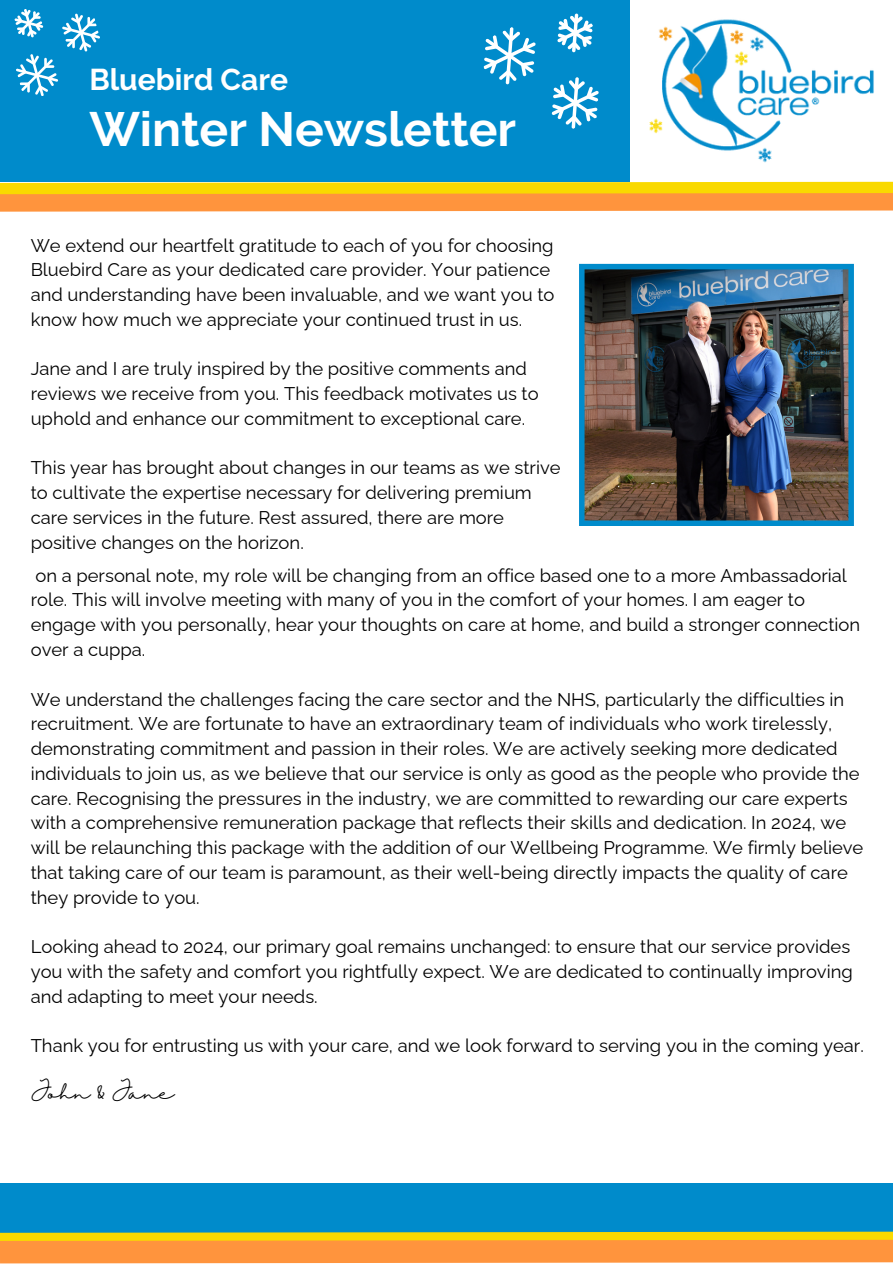
<style>
.page{position:relative;width:893px;height:1264px;background:#fff}
.page>*{position:absolute;margin:0;border:0;box-sizing:border-box;transform-origin:0 0}
.t1{font:700 48px "Raleway";color:#fff}
.t2{font:700 30px "Raleway";color:#fff}
.t3{font:18.45px/24.8px "Raleway";color:#000}
.t4{font:18.45px "Halimun";color:#000}
</style>
<div class="page">
<div style="left:0;top:0;width:629px;height:182px;background:#008bcb"></div>
<svg style="left:0;top:181px;width:892px;height:31px;background:#f6b233"></svg>
<div style="left:0;top:1183px;width:892px;height:60px;background:#008bcb"></div>
<svg style="left:0;top:1231px;width:892px;height:32px;background:#f3a534"></svg>
<img style="left:579px;top:264px;width:274px;height:262px">
<img style="left:629px;top:0;width:245px;height:181px">
<svg style="left:14px;top:9px;width:86px;height:87px"></svg>
<svg style="left:483px;top:27px;width:53px;height:58px"></svg>
<svg style="left:551px;top:77px;width:48px;height:52px"></svg>
<svg style="left:557px;top:13px;width:36px;height:40px"></svg>
<p class="t2" style="left:89px;top:62px;width:200px">Bluebird Care</p>
<p class="t1" style="left:89px;top:101px;width:428px">Winter Newsletter</p>
<p class="t3" style="left:31px;top:232px;width:525px">We extend our heartfelt gratitude to each of you for choosing Bluebird Care as your dedicated care provider. Your patience and understanding have been invaluable, and we want you to know how much we appreciate your continued trust in us.</p>
<p class="t3" style="left:31px;top:356px;width:509px">Jane and I are truly inspired by the positive comments and reviews we receive from you. This feedback motivates us to uphold and enhance our commitment to exceptional care.</p>
<p class="t3" style="left:31px;top:455px;width:531px">This year has brought about changes in our teams as we strive to cultivate the expertise necessary for delivering premium care services in the future. Rest assured, there are more positive changes on the horizon.</p>
<p class="t3" style="left:31px;top:563px;width:830px">on a personal note, my role will be changing from an office based one to a more Ambassadorial role. This will involve meeting with many of you in the comfort of your homes. I am eager to engage with you personally, hear your thoughts on care at home, and build a stronger connection over a cuppa.</p>
<p class="t3" style="left:31px;top:686px;width:834px">We understand the challenges facing the care sector and the NHS, particularly the difficulties in recruitment. We are fortunate to have an extraordinary team of individuals who work tirelessly, demonstrating commitment and passion in their roles. We are actively seeking more dedicated individuals to join us, as we believe that our service is only as good as the people who provide the care. Recognising the pressures in the industry, we are committed to rewarding our care experts with a comprehensive remuneration package that reflects their skills and dedication. In 2024, we will be relaunching this package with the addition of our Wellbeing Programme. We firmly believe that taking care of our team is paramount, as their well-being directly impacts the quality of care they provide to you.</p>
<p class="t3" style="left:31px;top:934px;width:823px">Looking ahead to 2024, our primary goal remains unchanged: to ensure that our service provides you with the safety and comfort you rightfully expect. We are dedicated to continually improving and adapting to meet your needs.</p>
<p class="t3" style="left:31px;top:1033px;width:834px">Thank you for entrusting us with your care, and we look forward to serving you in the coming year.</p>
<p class="t4" style="left:31px;top:1082px;width:145px">John &amp; Jane</p>
</div>
